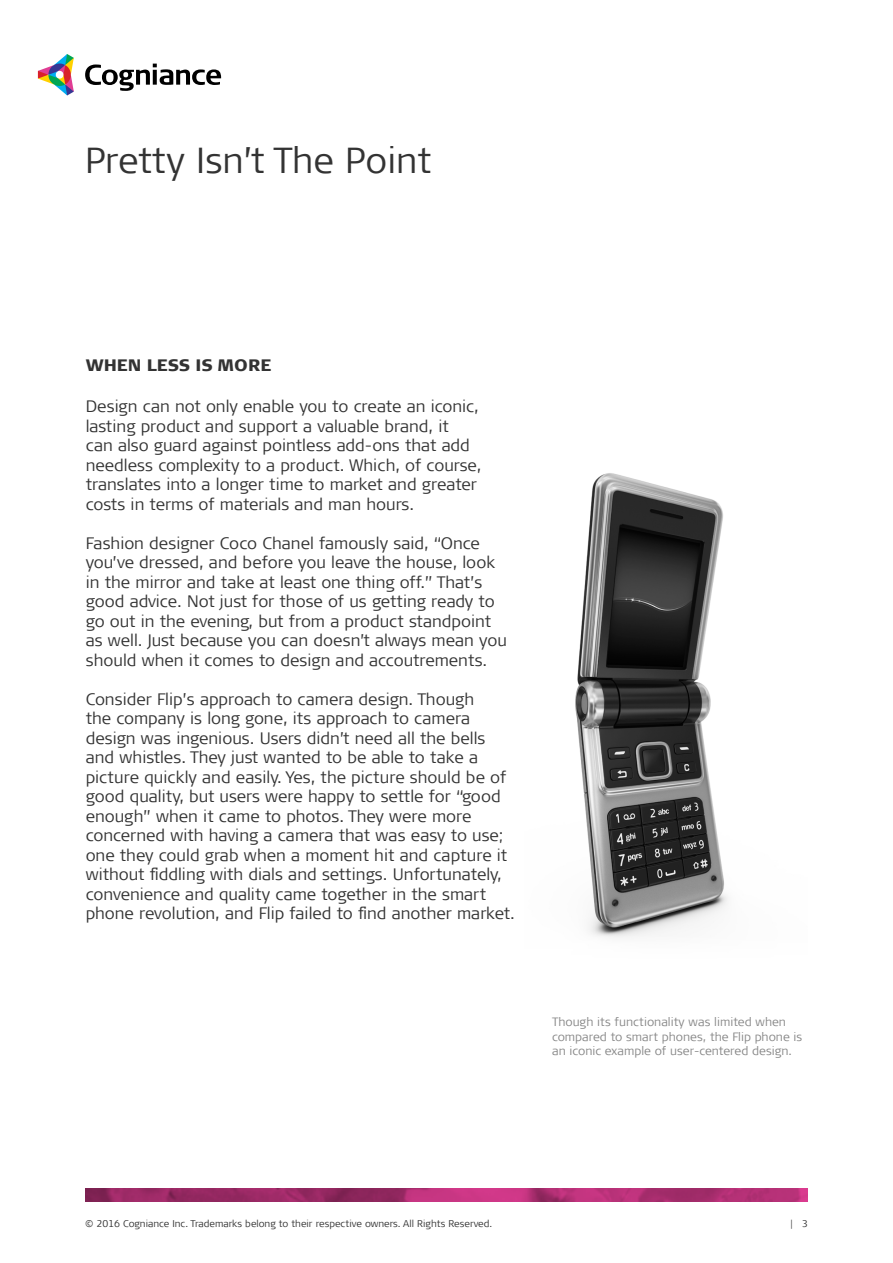
<style>
.page{position:relative;width:893px;height:1263px;background:#fff}
.page>*{position:absolute;margin:0;border:0;box-sizing:border-box;transform-origin:0 0}
.t1{font:300 36px "Signa Offc Pro";color:#333}
.t2{font:300 16.5px/19.5px "Signa Offc Pro";color:#333}
.t3{font:900 16.5px "Signa Offc Pro";color:#333}
.t4{font:300 12px/14.4px "Signa Offc Pro";color:#878787}
.t5{font:300 9.75px "Signa Offc Pro";color:#333}
</style>
<div class="page">
<img style="left:85px;top:1188px;width:723px;height:13px">
<svg style="left:85px;top:64px;width:136px;height:27px"></svg>
<svg style="left:38px;top:54px;width:36px;height:41px"></svg>
<img style="left:575px;top:473px;width:153px;height:465px">
<h1 class="t1" style="left:85px;top:135px;width:348px">Pretty Isn’t The Point</h1>
<p class="t3" style="left:86px;top:354px;width:187px">WHEN LESS IS MORE</p>
<p class="t2" style="left:86px;top:396px;width:397px">Design can not only enable you to create an iconic, lasting product and support a valuable brand, it<br>can also guard against pointless add-ons that add needless complexity to a product. Which, of course, translates into a longer time to market and greater costs in terms of materials and man hours.</p>
<p class="t2" style="left:86px;top:532px;width:423px">Fashion designer Coco Chanel famously said, “Once you’ve dressed, and before you leave the house, look in the mirror and take at least one thing off.” That’s good advice. Not just for those of us getting ready to go out in the evening, but from a product standpoint as well. Just because you can doesn’t always mean you should when it comes to design and accoutrements.</p>
<p class="t2" style="left:86px;top:688px;width:431px">Consider Flip’s approach to camera design. Though<br>the company is long gone, its approach to camera design was ingenious. Users didn’t need all the bells and whistles. They just wanted to be able to take a picture quickly and easily. Yes, the picture should be of good quality, but users were happy to settle for “good enough” when it came to photos. They were more concerned with having a camera that was easy to use; one they could grab when a moment hit and capture it without fiddling with dials and settings. Unfortunately, convenience and quality came together in the smart phone revolution, and Flip failed to find another market.</p>
<p class="t4" style="left:552px;top:1014px;width:252px">Though its functionality was limited when compared to smart phones, the Flip phone is an iconic example of user-centered design.</p>
<p class="t5" style="left:85px;top:1217px;width:409px">© 2016 Cogniance Inc. Trademarks belong to their respective owners. All Rights Reserved.</p>
<p class="t5" style="left:790px;top:1217px;width:19px">| 3</p>
</div>
